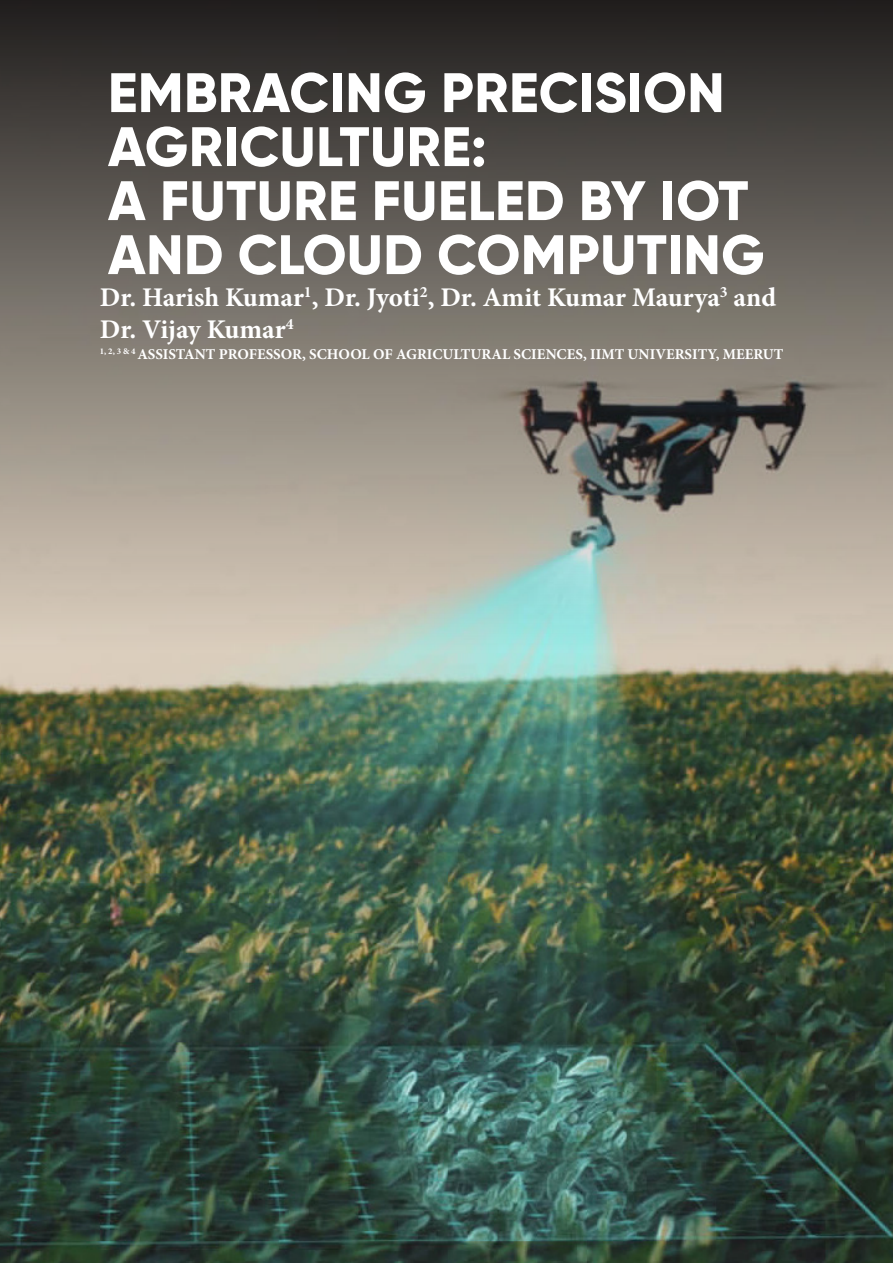
<style>
.page{position:relative;width:893px;height:1263px;background:#fff}
.page>*{position:absolute;margin:0;border:0;box-sizing:border-box;transform-origin:0 0}
.t1{font:800 55.5px/54px "Gilroy";letter-spacing:.01em;color:#fff}
.t2{font:700 27px/32.4px "Minion Pro";letter-spacing:-.005em;color:#fff}
.t3{font:700 15px "Minion Pro";color:#fff}
</style>
<div class="page">
<img style="left:0;top:868px;width:893px;height:395px">
<img style="left:0;top:0;width:893px;height:868px">
<p class="t1" style="left:108px;top:65px;width:618px">EMBRACING PRECISION<br>AGRICULTURE:</p>
<p class="t1" style="left:108px;top:173px;width:658px">A FUTURE FUELED BY IOT<br>AND CLOUD COMPUTING</p>
<p class="t2" style="left:100px;top:281px;width:678px">Dr. Harish Kumar<sup>1</sup>, Dr. Jyoti<sup>2</sup>, Dr. Amit Kumar Maurya<sup>3</sup> and<br>Dr. Vijay Kumar<sup>4</sup></p>
<p class="t3" style="left:100px;top:344px;width:685px"><sup>1,</sup> <sup>2,</sup> <sup>3</sup> <sup>&amp;</sup> <sup>4</sup> ASSISTANT PROFESSOR, SCHOOL OF AGRICULTURAL SCIENCES, IIMT UNIVERSITY, MEERUT</p>
</div>
